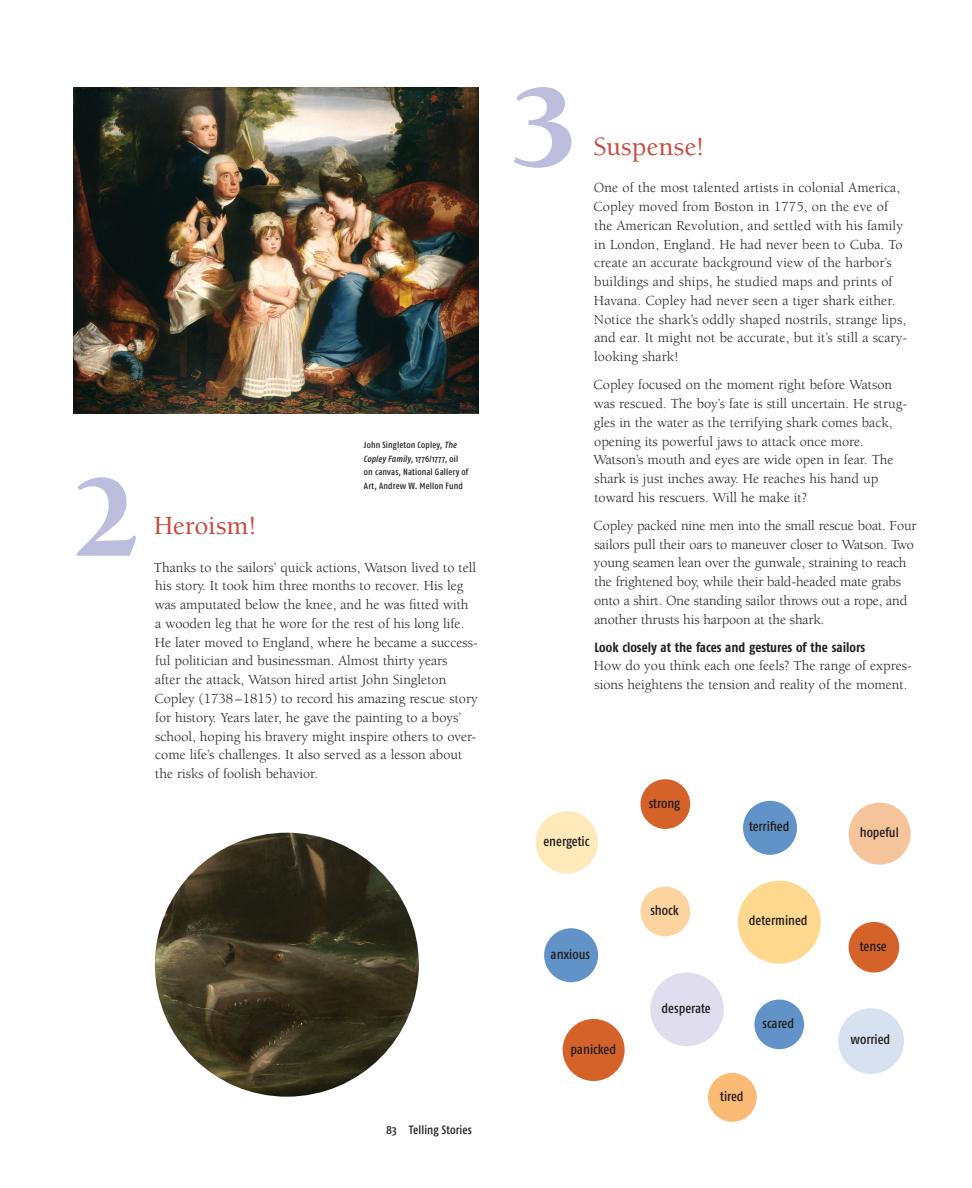
<style>
.page{position:relative;width:972px;height:1188px;background:#fff}
.page>*{position:absolute;margin:0;border:0;box-sizing:border-box;transform-origin:0 0}
.t1{font:900 120px "Berkeley Std";color:#bdbede}
.t2{font:500 27px "Berkeley Std";color:#c6493e}
.t3{font:14.25px/18.8px "Berkeley Std";color:#231f20}
.t4{font:13.5px "Fago Co Med";color:#231f20}
.t5{font:700 13.5px "Fago Co";color:#231f20}
.t6{font:12px "Fago Co Med";letter-spacing:.01em;color:#231f20}
.t7{font:9px/13.5px "Fago Co Med";letter-spacing:.015em;color:#231f20}
.s1{font-style:italic}
</style>
<div class="page">
<div style="left:641px;top:887px;width:49px;height:49px;background:#fdd39f;border-radius:50%"></div>
<div style="left:849px;top:803px;width:62px;height:62px;background:#f6c49a;border-radius:50%"></div>
<div style="left:544px;top:928px;width:54px;height:54px;background:#6193c8;border-radius:50%"></div>
<div style="left:738px;top:881px;width:83px;height:83px;background:#fed88f;border-radius:50%"></div>
<div style="left:650px;top:973px;width:74px;height:73px;background:#dfddee;border-radius:50%"></div>
<div style="left:743px;top:801px;width:54px;height:54px;background:#6193c8;border-radius:50%"></div>
<div style="left:849px;top:922px;width:50px;height:51px;background:#d46229;border-radius:50%"></div>
<div style="left:641px;top:779px;width:49px;height:50px;background:#d46229;border-radius:50%"></div>
<div style="left:536px;top:811px;width:62px;height:63px;background:#fee9ba;border-radius:50%"></div>
<div style="left:838px;top:1008px;width:66px;height:66px;background:#d7e1f0;border-radius:50%"></div>
<div style="left:754px;top:1000px;width:50px;height:49px;background:#6193c8;border-radius:50%"></div>
<div style="left:708px;top:1073px;width:49px;height:49px;background:#fcbb74;border-radius:50%"></div>
<div style="left:563px;top:1019px;width:62px;height:62px;background:#d46229;border-radius:50%"></div>
<img style="left:74px;top:88px;width:405px;height:325px">
<img style="left:155px;top:833px;width:264px;height:264px;border-radius:132px">
<h1 class="t1" style="left:74px;top:454px;width:68px">2</h1>
<p class="t7" style="left:364px;top:438px;width:106px">John Singleton Copley, <span class="s1">The<br>Copley Family,</span> 1776/1777, oil on canvas, National Gallery of<br>Art, Andrew W. Mellon Fund</p>
<h2 class="t2" style="left:154px;top:511px;width:105px">Heroism!</h2>
<p class="t3" style="left:154px;top:558px;width:325px">Thanks to the sailors’ quick actions, Watson lived to tell his story. It took him three months to recover. His leg was amputated below the knee, and he was fitted with<br>a wooden leg that he wore for the rest of his long life.<br>He later moved to England, where he became a success&shy;ful politician and businessman. Almost thirty years<br>after the attack, Watson hired artist John Singleton Copley (1738–1815) to record his amazing rescue story for history. Years later, he gave the painting to a boys’ school, hoping his bravery might inspire others to over&shy;come life’s challenges. It also served as a lesson about the risks of foolish behavior.</p>
<p class="t6" style="left:386px;top:1123px;width:87px">83 Telling Stories</p>
<h1 class="t1" style="left:511px;top:64px;width:68px">3</h1>
<h2 class="t2" style="left:593px;top:132px;width:113px">Suspense!</h2>
<p class="t3" style="left:594px;top:179px;width:315px">One of the most talented artists in colonial America, Copley moved from Boston in 1775, on the eve of the American Revolution, and settled with his family in London, England. He had never been to Cuba. To create an accurate background view of the harbor’s buildings and ships, he studied maps and prints of Havana. Copley had never seen a tiger shark either.<br>Notice the shark’s oddly shaped nostrils, strange lips, and ear. It might not be accurate, but it’s still a scary&shy;looking shark!</p>
<p class="t3" style="left:593px;top:376px;width:315px">Copley focused on the moment right before Watson was rescued. The boy’s fate is still uncertain. He strug&shy;gles in the water as the terrifying shark comes back, opening its powerful jaws to attack once more.<br>Watson’s mouth and eyes are wide open in fear. The shark is just inches away. He reaches his hand up toward his rescuers. Will he make it?</p>
<p class="t3" style="left:594px;top:516px;width:324px">Copley packed nine men into the small rescue boat. Four sailors pull their oars to maneuver closer to Watson. Two young seamen lean over the gunwale, straining to reach the frightened boy, while their bald-headed mate grabs onto a shirt. One standing sailor throws out a rope, and another thrusts his harpoon at the shark.</p>
<p class="t5" style="left:595px;top:639px;width:272px">Look closely at the faces and gestures of the sailors</p>
<p class="t3" style="left:594px;top:657px;width:319px">How do you think each one feels? The range of expres&shy;sions heightens the tension and reality of the moment.</p>
<p class="t4" style="left:649px;top:795px;width:33px">strong</p>
<p class="t4" style="left:543px;top:834px;width:48px">energetic</p>
<p class="t4" style="left:551px;top:946px;width:41px">anxious</p>
<p class="t4" style="left:571px;top:1041px;width:47px">panicked</p>
<p class="t4" style="left:650px;top:903px;width:30px">shock</p>
<p class="t4" style="left:749px;top:819px;width:42px">terrified</p>
<p class="t4" style="left:749px;top:913px;width:60px">determined</p>
<p class="t4" style="left:662px;top:1001px;width:51px">desperate</p>
<p class="t4" style="left:763px;top:1016px;width:33px">scared</p>
<p class="t4" style="left:720px;top:1089px;width:25px">tired</p>
<p class="t4" style="left:860px;top:825px;width:41px">hopeful</p>
<p class="t4" style="left:860px;top:938px;width:28px">tense</p>
<p class="t4" style="left:851px;top:1032px;width:41px">worried</p>
</div>
